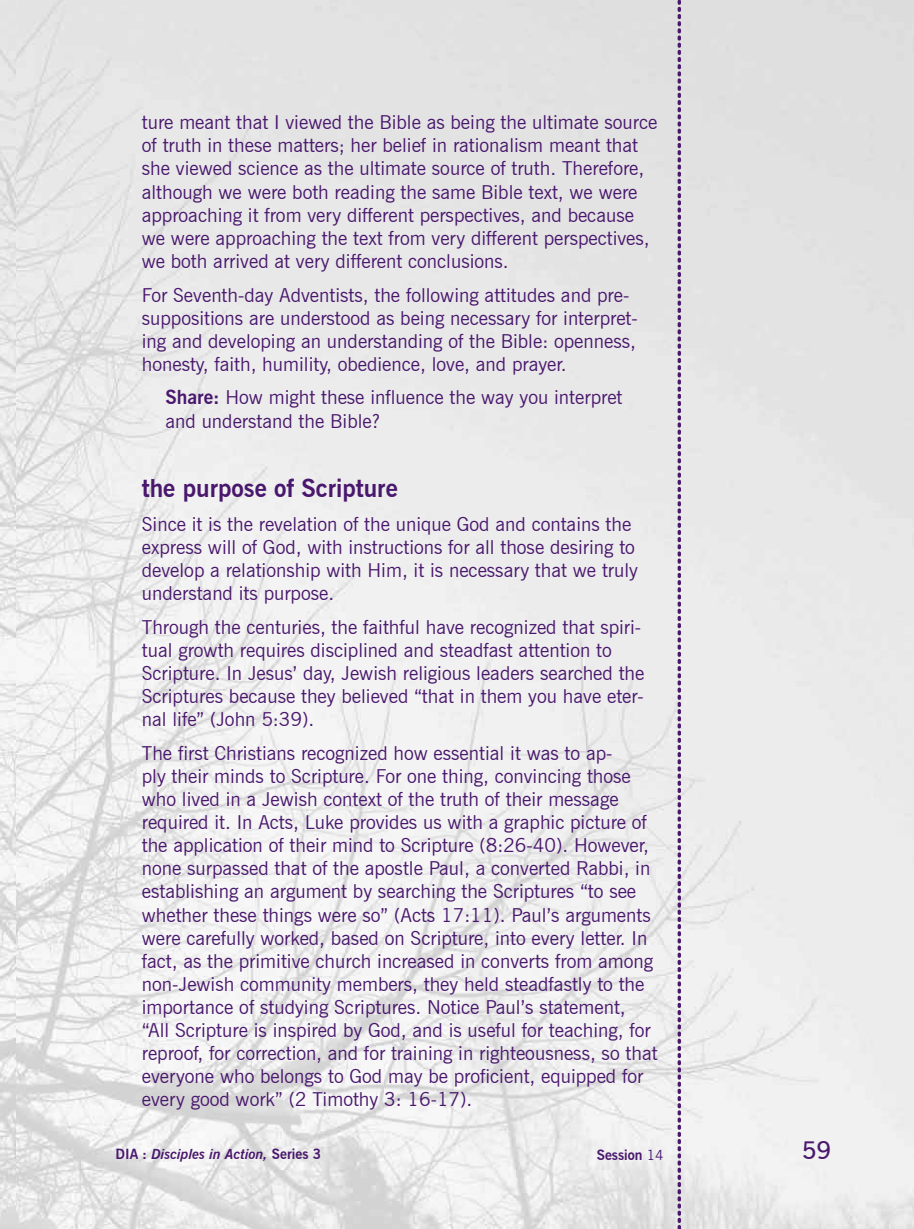
<style>
.page{position:relative;width:914px;height:1229px;background:#fff}
.page>*{position:absolute;margin:0;border:0;box-sizing:border-box;transform-origin:0 0}
.t1{font:700 24.5px "News Gothic BT";color:#49176d}
.t2{font:600 24.5px "News Gothic BT";color:#49176d}
.t3{font:19.25px/23.1px "News Gothic BT";color:#49176d}
.t4{font:italic 700 14px "News Gothic BT";color:#49176d}
.t5{font:700 14px "News Gothic BT";color:#49176d}
.s1{font-weight:700}
.s2{font-style:normal}
.s3{font-weight:400}
</style>
<div class="page">
<img style="left:0;top:0;width:914px;height:1228px">
<svg style="left:677px;top:0;width:4px;height:1229px;background:#957ca8"></svg>
<p class="t3" style="left:142px;top:111px;width:517px">ture meant that I viewed the Bible as being the ultimate source of truth in these matters; her belief in rationalism meant that she viewed science as the ultimate source of truth. Therefore, although we were both reading the same Bible text, we were approaching it from very different perspectives, and because we were approaching the text from very different perspectives, we both arrived at very different conclusions.</p>
<p class="t3" style="left:142px;top:283px;width:497px">For Seventh-day Adventists, the following attitudes and pre&shy;suppositions are understood as being necessary for interpret&shy;ing and developing an understanding of the Bible: openness, honesty, faith, humility, obedience, love, and prayer.</p>
<p class="t3" style="left:165px;top:386px;width:458px"><span class="s1">Share:</span> How might these influence the way you interpret and understand the Bible?</p>
<p class="t1" style="left:142px;top:473px;width:257px">the purpose of Scripture</p>
<p class="t3" style="left:142px;top:512px;width:497px">Since it is the revelation of the unique God and contains the express will of God, with instructions for all those desiring to develop a relationship with Him, it is necessary that we truly understand its purpose.</p>
<p class="t3" style="left:142px;top:615px;width:504px">Through the centuries, the faithful have recognized that spiri&shy;tual growth requires disciplined and steadfast attention to Scripture. In Jesus’ day, Jewish religious leaders searched the Scriptures because they believed “that in them you have eter&shy;nal life” (John 5:39).</p>
<p class="t3" style="left:142px;top:741px;width:517px">The first Christians recognized how essential it was to ap-<br>ply their minds to Scripture. For one thing, convincing those who lived in a Jewish context of the truth of their message required it. In Acts, Luke provides us with a graphic picture of the application of their mind to Scripture (8:26-40). However, none surpassed that of the apostle Paul, a converted Rabbi, in establishing an argument by searching the Scriptures “to see whether these things were so” (Acts 17:11). Paul’s arguments were carefully worked, based on Scripture, into every letter. In fact, as the primitive church increased in converts from among non-Jewish community members, they held steadfastly to the importance of studying Scriptures. Notice Paul’s statement, “All Scripture is inspired by God, and is useful for teaching, for reproof, for correction, and for training in righteousness, so that everyone who belongs to God may be proficient, equipped for every good work” (2 Timothy 3: 16-17).</p>
<p class="t4" style="left:115px;top:1145px;width:207px"><span class="s2">DIA :</span> Disciples in Action, <span class="s2">Series 3</span></p>
<p class="t5" style="left:597px;top:1146px;width:68px">Session <span class="s3">14</span></p>
<p class="t2" style="left:801px;top:1135px;width:31px">59</p>
</div>
